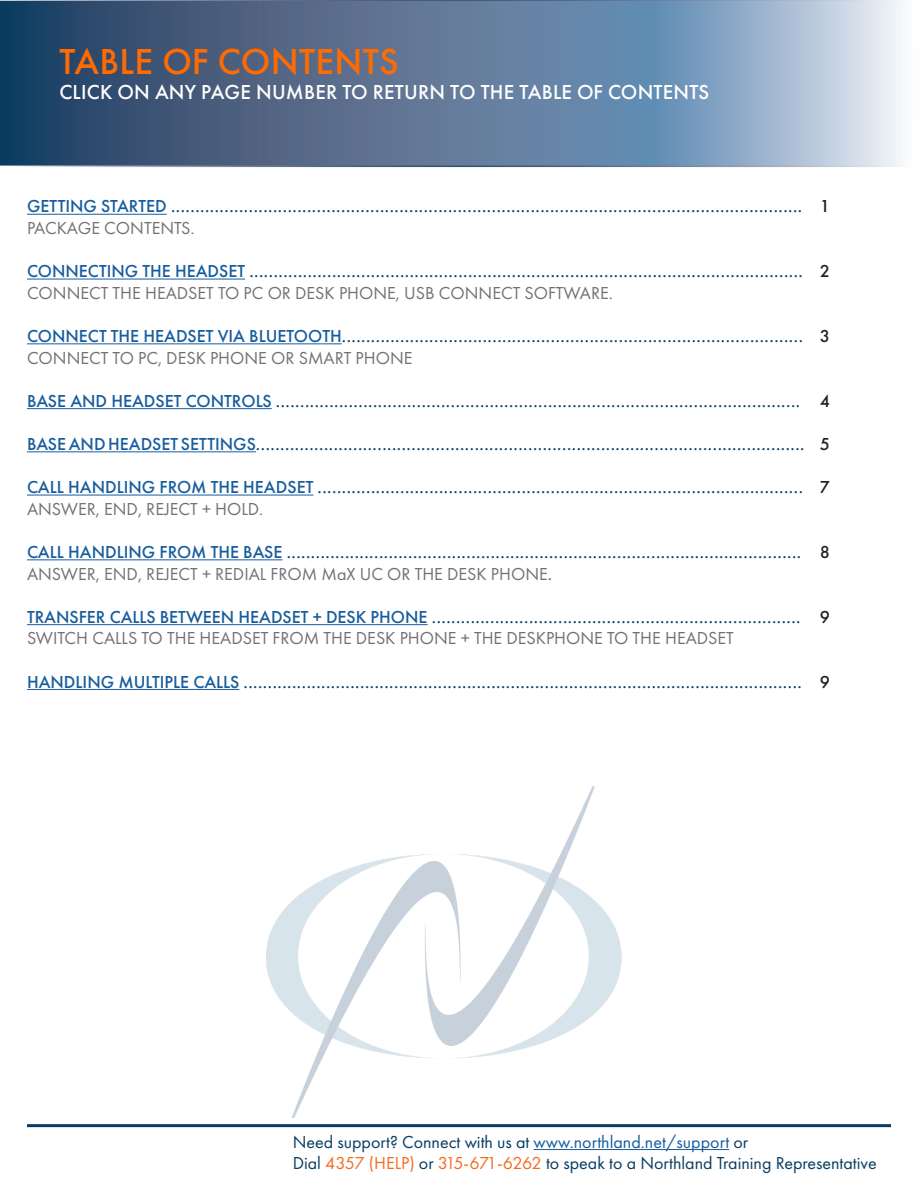
<style>
.page{position:relative;width:918px;height:1188px;background:#fff}
.page>*{position:absolute;margin:0;border:0;box-sizing:border-box;transform-origin:0 0}
.t1{font:500 37.5px "Futura PT";letter-spacing:.01em;color:#ff6b00}
.t2{font:500 21px "Futura PT";letter-spacing:.01em;color:#fff}
.t3{font:500 18px "Futura PT";color:#083d62}
.t4{font:18px "Futura PT";color:#717074}
.t5{font:18px "Futura PT";color:#083d62}
.t6{font:500 18px "Futura PT";color:#231f20}
.s1{color:#175d9e}
.s2{font-weight:500}
.s3{color:#f36b21}
</style>
<div class="page">
<hr style="left:27px;top:214px;width:140px;height:1px;background:#175d9e">
<hr style="left:27px;top:279px;width:218px;height:1px;background:#175d9e">
<hr style="left:27px;top:343px;width:315px;height:1px;background:#175d9e">
<hr style="left:27px;top:408px;width:245px;height:1px;background:#175d9e">
<hr style="left:27px;top:451px;width:229px;height:1px;background:#175d9e">
<hr style="left:27px;top:495px;width:286px;height:1px;background:#175d9e">
<hr style="left:27px;top:559px;width:255px;height:1px;background:#175d9e">
<hr style="left:27px;top:624px;width:401px;height:1px;background:#175d9e">
<hr style="left:27px;top:689px;width:212px;height:1px;background:#175d9e">
<hr style="left:27px;top:1124px;width:864px;height:3px;background:#083d62">
<hr style="left:534px;top:1149px;width:195px;height:1px;background:#175d9e">
<svg style="left:0;top:0;width:903px;height:167px;background:#67809e"></svg>
<img style="left:267px;top:787px;width:355px;height:330px">
<p class="t1" style="left:59px;top:39px;width:341px">TABLE OF CONTENTS</p>
<p class="t2" style="left:59px;top:79px;width:652px">CLICK ON ANY PAGE NUMBER TO RETURN TO THE TABLE OF CONTENTS</p>
<p class="t3" style="left:27px;top:196px;width:777px"><span class="s1">GETTING STARTED</span> ..................................................................................................................................</p>
<p class="t4" style="left:27px;top:217px;width:169px">PACKAGE CONTENTS.</p>
<p class="t3" style="left:27px;top:260px;width:777px"><span class="s1">CONNECTING THE HEADSET</span> ..................................................................................................................</p>
<p class="t4" style="left:27px;top:282px;width:587px">CONNECT THE HEADSET TO PC OR DESK PHONE, USB CONNECT SOFTWARE.</p>
<p class="t3" style="left:27px;top:325px;width:777px"><span class="s1">CONNECT THE HEADSET VIA BLUETOOTH</span>...............................................................................................</p>
<p class="t4" style="left:27px;top:347px;width:387px">CONNECT TO PC, DESK PHONE OR SMART PHONE</p>
<p class="t3" style="left:27px;top:390px;width:775px"><span class="s1">BASE AND HEADSET CONTROLS</span> ............................................................................................................</p>
<p class="t3" style="left:27px;top:433px;width:779px"><span class="s1">BASE AND HEADSET SETTINGS</span>.................................................................................................................</p>
<p class="t3" style="left:27px;top:476px;width:778px"><span class="s1">CALL HANDLING FROM THE HEADSET</span> ....................................................................................................</p>
<p class="t4" style="left:27px;top:498px;width:238px">ANSWER, END, REJECT + HOLD.</p>
<p class="t3" style="left:27px;top:541px;width:776px"><span class="s1">CALL HANDLING FROM THE BASE</span> ..........................................................................................................</p>
<p class="t4" style="left:27px;top:563px;width:527px">ANSWER, END, REJECT + REDIAL FROM MaX UC OR THE DESK PHONE<span class="s2">.</span></p>
<p class="t3" style="left:27px;top:606px;width:775px"><span class="s1">TRANSFER CALLS BETWEEN HEADSET + DESK PHONE</span> ............................................................................</p>
<p class="t4" style="left:27px;top:628px;width:708px">SWITCH CALLS TO THE HEADSET FROM THE DESK PHONE + THE DESKPHONE TO THE HEADSET</p>
<p class="t3" style="left:27px;top:671px;width:776px"><span class="s1">HANDLING MULTIPLE CALLS</span> ...................................................................................................................</p>
<p class="t6" style="left:820px;top:196px;width:12px">1</p>
<p class="t6" style="left:820px;top:260px;width:12px">2</p>
<p class="t6" style="left:820px;top:325px;width:12px">3</p>
<p class="t6" style="left:820px;top:390px;width:12px">4</p>
<p class="t6" style="left:820px;top:433px;width:12px">5</p>
<p class="t6" style="left:820px;top:476px;width:12px">7</p>
<p class="t6" style="left:820px;top:541px;width:12px">8</p>
<p class="t6" style="left:820px;top:606px;width:12px">9</p>
<p class="t6" style="left:820px;top:671px;width:12px">9</p>
<p class="t5" style="left:293px;top:1131px;width:457px">Need support? Connect with us at <span class="s1">www.northland.net/support</span> or</p>
<p class="t5" style="left:293px;top:1152px;width:586px">Dial <span class="s3">4357 (HELP)</span> or <span class="s3">315-671-6262</span> to speak to a Northland Training Representative</p>
</div>
